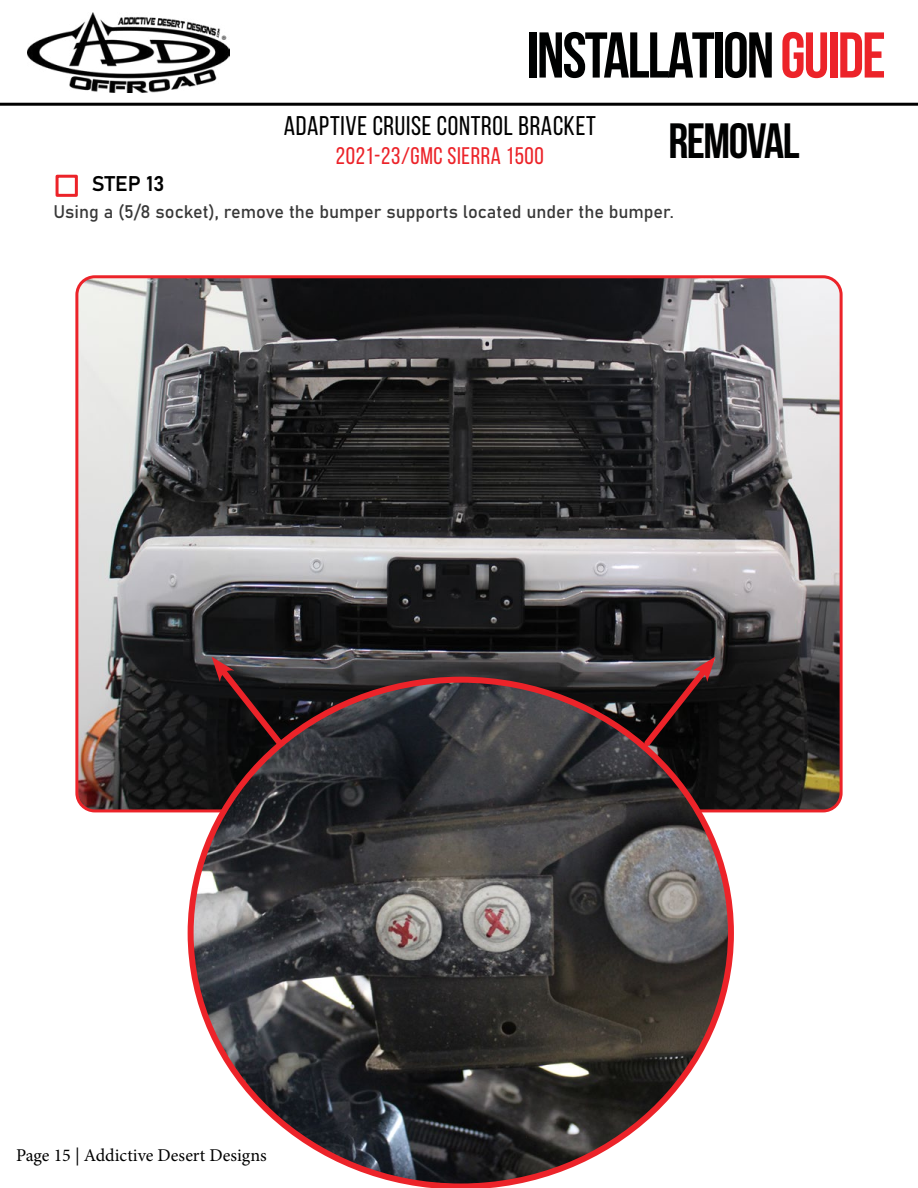
<style>
.page{position:relative;width:918px;height:1188px;background:#fff}
.page>*{position:absolute;margin:0;border:0;box-sizing:border-box;transform-origin:0 0}
.t1{font:700 64.5px "Bebas Neue";letter-spacing:-.03em;color:#000101}
.t2{font:700 49.5px "Bebas Neue";letter-spacing:-.03em;color:#000101}
.t3{font:27px "Bebas Neue";letter-spacing:.025em;color:#000}
.t4{font:24px "Bebas Neue";letter-spacing:.025em;color:#ec2329}
.t5{font:21px "Bahnschrift";color:#000}
.t6{font:18px "Bahnschrift";color:#383838}
.t7{font:18px "Minion Pro";color:#000}
.s1{color:#ec2329}
</style>
<div class="page">
<hr style="left:0;top:103px;width:918px;height:3px;background:#000">
<img style="left:27px;top:12px;width:203px;height:80px">
<img style="left:79px;top:279px;width:760px;height:532px">
<svg style="left:188px;top:677px;width:546px;height:511px;background:#5a5253"></svg>
<div style="left:56px;top:175px;width:22px;height:22px;border:3px solid #ec2329"></div>
<svg style="left:212px;top:657px;width:76px;height:94px;background:#351e21"></svg>
<svg style="left:639px;top:657px;width:77px;height:94px;background:#362021"></svg>
<h1 class="t1" style="left:527px;top:20px;width:361px">INSTALLATION<span class="s1">GUIDE</span></h1>
<h3 class="t3" style="left:284px;top:111px;width:314px">ADAPTIVE CRUISE CONTROL BRACKET</h3>
<h3 class="t4" style="left:336px;top:143px;width:209px">2021-23/GMC SIERRA 1500</h3>
<h2 class="t2" style="left:668px;top:114px;width:133px">REMOVAL</h2>
<p class="t5" style="left:92px;top:168px;width:74px">STEP 13</p>
<p class="t6" style="left:54px;top:198px;width:622px">Using a (5/8 socket), remove the bumper supports located under the bumper.</p>
<p class="t7" style="left:16px;top:1143px;width:252px">Page 15 | Addictive Desert Designs</p>
</div>
